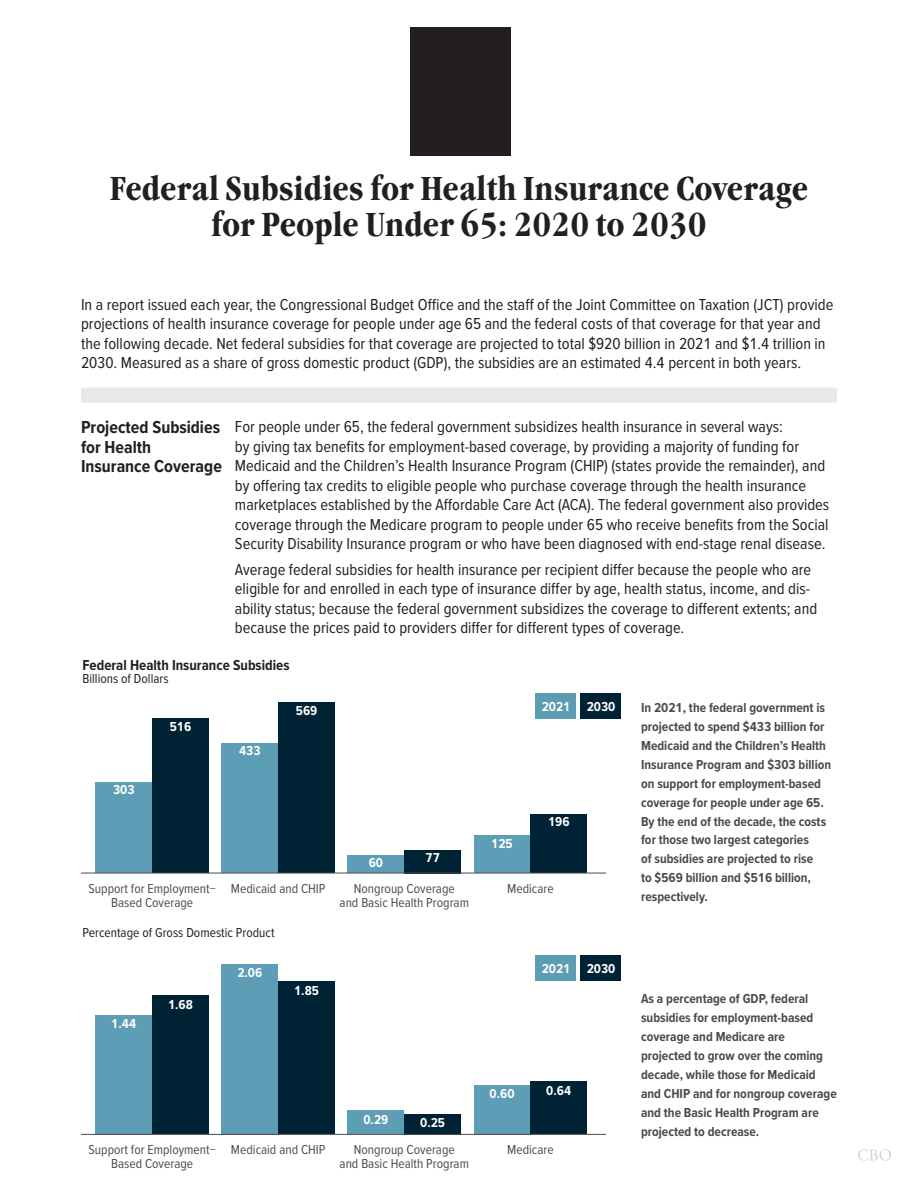
<style>
.page{position:relative;width:918px;height:1188px;background:#fff}
.page>*{position:absolute;margin:0;border:0;box-sizing:border-box;transform-origin:0 0}
.Bd-1_Chpt_Title{font:700 34.5px/36px "Garamond Modern FS";color:#231f20;text-align:center}
.section_start{font:700 18px/19.5px "Proxima Nova T Cond";color:#231f20}
.Bd-5_BODY-Text{font:16.5px/19.5px "Proxima Nova T Cond";color:#231f20}
.F-4_Title-viz{font:700 15px "Proxima Nova Cond";color:#231f20}
.F-8_side-caption{font:700 13.5px/18.9px "Proxima Nova T Cond";color:#4b4b4b}
.t1{font:13.5px/14.5px "Proxima Nova T Cond";color:#4d4d4d;text-align:center}
.t2{font:700 13.5px "Proxima Nova T Cond";color:#fff}
.F-7_Units{font:13.5px "Proxima Nova T Cond";color:#231f20}
</style>
<div class="page">
<div style="left:410px;top:27px;width:100px;height:128px;background:#231f20"></div>
<svg style="left:858px;top:1149px;width:33px;height:12px"></svg>
<div style="left:81px;top:388px;width:148px;height:15px;background:#e7e8e8"></div>
<div style="left:229px;top:388px;width:608px;height:15px;background:#e7e8e8"></div>
<div style="left:536px;top:694px;width:40px;height:25px;background:#5d9db4"></div>
<div style="left:580px;top:694px;width:41px;height:25px;background:#002235"></div>
<div style="left:474px;top:836px;width:56px;height:37px;background:#5d9db5"></div>
<div style="left:348px;top:855px;width:56px;height:18px;background:#5d9db5"></div>
<div style="left:222px;top:743px;width:56px;height:130px;background:#5d9db5"></div>
<div style="left:95px;top:782px;width:57px;height:91px;background:#5d9db5"></div>
<div style="left:530px;top:814px;width:57px;height:59px;background:#002235"></div>
<div style="left:404px;top:850px;width:57px;height:23px;background:#002235"></div>
<div style="left:278px;top:703px;width:57px;height:170px;background:#002235"></div>
<div style="left:152px;top:719px;width:57px;height:154px;background:#002235"></div>
<hr style="left:81px;top:873px;width:525px;height:1px;background:#4c4b4c">
<div style="left:536px;top:955px;width:40px;height:26px;background:#5d9db4"></div>
<div style="left:580px;top:955px;width:41px;height:26px;background:#002235"></div>
<div style="left:474px;top:1085px;width:56px;height:49px;background:#5d9db5"></div>
<div style="left:348px;top:1110px;width:56px;height:24px;background:#5d9db5"></div>
<div style="left:222px;top:964px;width:56px;height:170px;background:#5d9db5"></div>
<div style="left:95px;top:1015px;width:57px;height:119px;background:#5d9db5"></div>
<div style="left:530px;top:1081px;width:57px;height:53px;background:#002235"></div>
<div style="left:404px;top:1114px;width:57px;height:20px;background:#002235"></div>
<div style="left:278px;top:981px;width:57px;height:153px;background:#002235"></div>
<div style="left:152px;top:995px;width:57px;height:139px;background:#002235"></div>
<hr style="left:81px;top:1134px;width:525px;height:1px;background:#4c4b4c">
<p class="Bd-1_Chpt_Title" style="left:110px;top:171px;width:700px">Federal Subsidies for Health Insurance Coverage for People Under 65: 2020 to 2030</p>
<p class="Bd-5_BODY-Text" style="left:81px;top:295px;width:754px">In a report issued each year, the Congressional Budget Office and the staff of the Joint Committee on Taxation (JCT) provide projections of health insurance coverage for people under age 65 and the federal costs of that coverage for that year and the following decade. Net federal subsidies for that coverage are projected to total $920 billion in 2021 and $1.4 trillion in 2030. Measured as a share of gross domestic product (GDP), the subsidies are an estimated 4.4 percent in both years.</p>
<p class="section_start" style="left:81px;top:418px;width:142px">Projected Subsidies for Health<br>Insurance Coverage</p>
<p class="Bd-5_BODY-Text" style="left:235px;top:417px;width:596px">For people under 65, the federal government subsidizes health insurance in several ways:<br>by giving tax benefits for employment-based coverage, by providing a majority of funding for Medicaid and the Children’s Health Insurance Program (CHIP) (states provide the remainder), and by offering tax credits to eligible people who purchase coverage through the health insurance marketplaces established by the Affordable Care Act (ACA). The federal government also provides coverage through the Medicare program to people under 65 who receive benefits from the Social Security Disability Insurance program or who have been diagnosed with end-stage renal disease.</p>
<p class="Bd-5_BODY-Text" style="left:235px;top:560px;width:584px">Average federal subsidies for health insurance per recipient differ because the people who are eligible for and enrolled in each type of insurance differ by age, health status, income, and dis&shy;ability status; because the federal government subsidizes the coverage to different extents; and because the prices paid to providers differ for different types of coverage.</p>
<p class="F-4_Title-viz" style="left:82px;top:656px;width:209px">Federal Health Insurance Subsidies</p>
<p class="F-7_Units" style="left:82px;top:671px;width:88px">Billions of Dollars</p>
<p class="t2" style="left:542px;top:699px;width:75px">2021 2030</p>
<p class="F-8_side-caption" style="left:641px;top:699px;width:192px">In 2021, the federal government is projected to spend $433 billion for<br>Medicaid and the Children’s Health<br>Insurance Program and $303 billion on support for employment-based coverage for people under age 65.<br>By the end of the decade, the costs for those two largest categories<br>of subsidies are projected to rise<br>to $569 billion and $516 billion, respectively.</p>
<p class="t2" style="left:296px;top:702px;width:23px">569</p>
<p class="t2" style="left:170px;top:718px;width:23px">516</p>
<p class="t2" style="left:239px;top:743px;width:23px">433</p>
<p class="t2" style="left:113px;top:782px;width:23px">303</p>
<p class="t2" style="left:548px;top:814px;width:23px">196</p>
<p class="t2" style="left:491px;top:835px;width:23px">125</p>
<p class="t2" style="left:426px;top:849px;width:16px">77</p>
<p class="t2" style="left:369px;top:855px;width:16px">60</p>
<p class="t1" style="left:89px;top:881px;width:129px">Support for Employment−<br>Based Coverage</p>
<p class="t1" style="left:231px;top:881px;width:96px">Medicaid and CHIP</p>
<p class="t1" style="left:340px;top:881px;width:131px">Nongroup Coverage<br>and Basic Health Program</p>
<p class="t1" style="left:507px;top:881px;width:48px">Medicare</p>
<p class="F-7_Units" style="left:82px;top:924px;width:194px">Percentage of Gross Domestic Product</p>
<p class="t2" style="left:111px;top:1016px;width:26px">1.44</p>
<p class="t2" style="left:168px;top:996px;width:26px">1.68</p>
<p class="t2" style="left:237px;top:965px;width:26px">2.06</p>
<p class="t2" style="left:294px;top:982px;width:26px">1.85</p>
<p class="t2" style="left:363px;top:1111px;width:26px">0.29</p>
<p class="t2" style="left:420px;top:1114px;width:26px">0.25</p>
<p class="t2" style="left:542px;top:960px;width:75px">2021 2030</p>
<p class="t2" style="left:490px;top:1085px;width:26px">0.60</p>
<p class="t2" style="left:546px;top:1082px;width:26px">0.64</p>
<p class="t1" style="left:89px;top:1142px;width:129px">Support for Employment−<br>Based Coverage</p>
<p class="t1" style="left:231px;top:1142px;width:96px">Medicaid and CHIP</p>
<p class="t1" style="left:340px;top:1142px;width:131px">Nongroup Coverage<br>and Basic Health Program</p>
<p class="t1" style="left:507px;top:1142px;width:48px">Medicare</p>
<p class="F-8_side-caption" style="left:641px;top:990px;width:197px">As a percentage of GDP, federal subsidies for employment-based coverage and Medicare are projected to grow over the coming decade, while those for Medicaid and CHIP and for nongroup coverage and the Basic Health Program are projected to decrease.</p>
</div>
